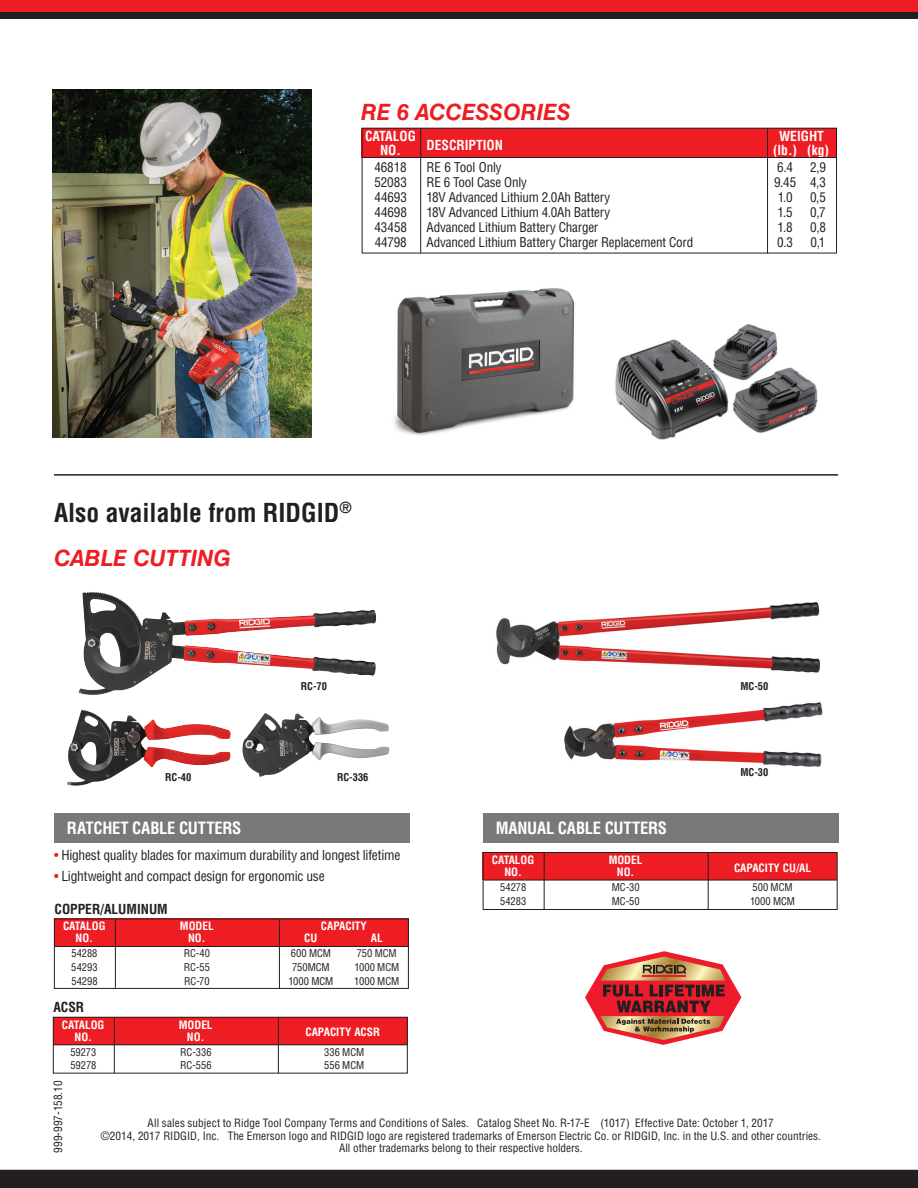
<style>
.page{position:relative;width:918px;height:1188px;background:#fff}
.page>*{position:absolute;margin:0;border:0;box-sizing:border-box;transform-origin:0 0}
.t1{font:700 condensed 25.5px "Helvetica LT Std";color:#231f20}
.t2{font:italic 700 22.5px "Helvetica LT Std";color:#ee1d23}
.t3{font:700 condensed 16.5px "Helvetica LT Std";letter-spacing:-.015em;color:#fff}
.t4{font:condensed 13.5px "Helvetica LT Std";letter-spacing:-.015em;color:#231f20}
.t5{font:700 condensed 13.5px "Helvetica LT Std";color:#fff}
.t6{font:700 condensed 13.5px "Helvetica LT Std";color:#231f20}
.t7{font:condensed 13.2px "Helvetica LT Std";letter-spacing:-.01em;color:#231f20}
.t8{font:condensed 11.25px/12.9px "Helvetica LT Std";color:#231f20;text-align:center}
.t9{font:700 condensed 11.25px "Helvetica LT Std";color:#fff}
.t10{font:condensed 10.5px "Helvetica LT Std";letter-spacing:-.005em;color:#231f20}
.t11{font:700 condensed 10.5px "Helvetica LT Std";color:#231f20}
.s1{color:#ee1d23}
</style>
<div class="page">
<div style="left:0;top:1170px;width:918px;height:18px;background:#231f20"></div>
<svg style="left:585px;top:951px;width:156px;height:94px"></svg>
<div style="left:362px;top:128px;width:475px;height:30px;background:#ee1d23"></div>
<hr style="left:420px;top:129px;width:1px;height:124px;background:#231f20">
<hr style="left:767px;top:128px;width:1px;height:125px;background:#231f20">
<hr style="left:362px;top:157px;width:474px;height:1px;background:#231f20">
<img style="left:67px;top:709px;width:163px;height:77px">
<img style="left:78px;top:592px;width:298px;height:103px">
<hr style="left:54px;top:474px;width:784px;height:2px;background:#231f20">
<div style="left:55px;top:813px;width:355px;height:29px;background:#7b7879"></div>
<div style="left:54px;top:919px;width:354px;height:27px;background:#ee1d23"></div>
<div style="left:54px;top:919px;width:355px;height:70px;border:1px solid #231f20"></div>
<hr style="left:115px;top:919px;width:1px;height:69px;background:#231f20">
<hr style="left:279px;top:919px;width:1px;height:70px;background:#231f20">
<hr style="left:55px;top:946px;width:353px;height:1px;background:#231f20">
<img style="left:496px;top:602px;width:324px;height:71px">
<div style="left:483px;top:813px;width:356px;height:29px;background:#7b7879"></div>
<div style="left:483px;top:852px;width:354px;height:28px;background:#ee1d23"></div>
<div style="left:483px;top:852px;width:355px;height:58px;border:1px solid #231f20"></div>
<hr style="left:544px;top:853px;width:1px;height:57px;background:#231f20">
<hr style="left:708px;top:853px;width:1px;height:56px;background:#231f20">
<hr style="left:484px;top:880px;width:353px;height:1px;background:#231f20">
<img style="left:53px;top:90px;width:258px;height:347px">
<img style="left:564px;top:702px;width:259px;height:65px">
<div style="left:0;top:12px;width:918px;height:7px;background:#231f20"></div>
<div style="left:0;top:0;width:918px;height:12px;background:#ee1d23"></div>
<img style="left:242px;top:713px;width:147px;height:64px">
<div style="left:53px;top:1017px;width:354px;height:27px;background:#ee1d23"></div>
<div style="left:53px;top:1017px;width:355px;height:57px;border:1px solid #231f20"></div>
<hr style="left:114px;top:1018px;width:1px;height:55px;background:#231f20">
<hr style="left:278px;top:1017px;width:1px;height:56px;background:#231f20">
<hr style="left:53px;top:1044px;width:354px;height:1px;background:#231f20">
<img style="left:615px;top:324px;width:203px;height:116px">
<img style="left:394px;top:288px;width:181px;height:147px">
<h2 class="t2" style="left:361px;top:99px;width:211px">RE 6 ACCESSORIES</h2>
<p class="t5" style="left:365px;top:128px;width:53px">CATALOG</p>
<p class="t5" style="left:779px;top:128px;width:46px">WEIGHT</p>
<p class="t5" style="left:427px;top:137px;width:78px">DESCRIPTION</p>
<p class="t5" style="left:380px;top:141px;width:22px">NO.</p>
<p class="t5" style="left:773px;top:141px;width:57px">(lb.) (kg)</p>
<p class="t7" style="left:374px;top:158px;width:34px">46818</p>
<p class="t7" style="left:427px;top:158px;width:77px">RE 6 Tool Only</p>
<p class="t7" style="left:777px;top:158px;width:17px">6.4</p>
<p class="t7" style="left:810px;top:158px;width:17px">2,9</p>
<p class="t7" style="left:375px;top:174px;width:34px">52083</p>
<p class="t7" style="left:427px;top:174px;width:102px">RE 6 Tool Case Only</p>
<p class="t7" style="left:774px;top:174px;width:53px">9.45 4,3</p>
<p class="t7" style="left:374px;top:189px;width:34px">44693</p>
<p class="t7" style="left:427px;top:189px;width:185px">18V Advanced Lithium 2.0Ah Battery</p>
<p class="t7" style="left:778px;top:189px;width:17px">1.0</p>
<p class="t7" style="left:810px;top:189px;width:17px">0,5</p>
<p class="t7" style="left:374px;top:204px;width:34px">44698</p>
<p class="t7" style="left:427px;top:204px;width:185px">18V Advanced Lithium 4.0Ah Battery</p>
<p class="t7" style="left:778px;top:204px;width:17px">1.5</p>
<p class="t7" style="left:810px;top:204px;width:17px">0,7</p>
<p class="t7" style="left:374px;top:219px;width:34px">43458</p>
<p class="t7" style="left:427px;top:219px;width:173px">Advanced Lithium Battery Charger</p>
<p class="t7" style="left:778px;top:219px;width:17px">1.8</p>
<p class="t7" style="left:810px;top:219px;width:17px">0,8</p>
<p class="t7" style="left:375px;top:234px;width:34px">44798</p>
<p class="t7" style="left:427px;top:234px;width:268px">Advanced Lithium Battery Charger Replacement Cord</p>
<p class="t7" style="left:777px;top:234px;width:17px">0.3</p>
<p class="t7" style="left:811px;top:234px;width:16px">0,1</p>
<h1 class="t1" style="left:54px;top:496px;width:299px">Also available from RIDGID<sup>®</sup></h1>
<h2 class="t2" style="left:54px;top:544px;width:178px">CABLE CUTTING</h2>
<p class="t11" style="left:301px;top:679px;width:28px">RC-70</p>
<p class="t11" style="left:740px;top:679px;width:30px">MC-50</p>
<p class="t11" style="left:165px;top:770px;width:28px">RC-40</p>
<h3 class="t3" style="left:67px;top:818px;width:176px">RATCHET CABLE CUTTERS</h3>
<p class="t11" style="left:337px;top:770px;width:33px">RC-336</p>
<p class="t4" style="left:54px;top:847px;width:348px"><span class="s1">•</span> Highest quality blades for maximum durability and longest lifetime</p>
<p class="t4" style="left:54px;top:868px;width:272px"><span class="s1">•</span> Lightweight and compact design for ergonomic use</p>
<p class="t6" style="left:55px;top:901px;width:115px">COPPER/ALUMINUM</p>
<p class="t9" style="left:63px;top:919px;width:44px">CATALOG</p>
<p class="t9" style="left:180px;top:919px;width:35px">MODEL</p>
<p class="t9" style="left:321px;top:919px;width:47px">CAPACITY</p>
<p class="t9" style="left:76px;top:931px;width:19px">NO.</p>
<p class="t9" style="left:188px;top:931px;width:19px">NO.</p>
<p class="t9" style="left:304px;top:931px;width:15px">CU</p>
<p class="t9" style="left:371px;top:931px;width:13px">AL</p>
<p class="t10" style="left:71px;top:947px;width:28px">54288</p>
<p class="t10" style="left:184px;top:947px;width:28px">RC-40</p>
<p class="t10" style="left:291px;top:947px;width:42px">600 MCM</p>
<p class="t10" style="left:357px;top:947px;width:41px">750 MCM</p>
<p class="t10" style="left:71px;top:961px;width:28px">54293</p>
<p class="t10" style="left:184px;top:961px;width:28px">RC-55</p>
<p class="t10" style="left:292px;top:961px;width:39px">750MCM</p>
<p class="t10" style="left:354px;top:961px;width:46px">1000 MCM</p>
<p class="t10" style="left:71px;top:974px;width:28px">54298</p>
<p class="t10" style="left:184px;top:974px;width:27px">RC-70</p>
<p class="t10" style="left:288px;top:974px;width:46px">1000 MCM</p>
<p class="t10" style="left:354px;top:974px;width:46px">1000 MCM</p>
<p class="t6" style="left:53px;top:999px;width:32px">ACSR</p>
<p class="t9" style="left:62px;top:1018px;width:44px">CATALOG</p>
<p class="t9" style="left:179px;top:1018px;width:35px">MODEL</p>
<p class="t9" style="left:305px;top:1025px;width:76px">CAPACITY ACSR</p>
<p class="t9" style="left:74px;top:1030px;width:19px">NO.</p>
<p class="t9" style="left:187px;top:1030px;width:19px">NO.</p>
<p class="t10" style="left:70px;top:1045px;width:28px">59273</p>
<p class="t10" style="left:180px;top:1045px;width:33px">RC-336</p>
<p class="t10" style="left:324px;top:1045px;width:42px">336 MCM</p>
<p class="t10" style="left:70px;top:1059px;width:27px">59278</p>
<p class="t10" style="left:180px;top:1059px;width:33px">RC-556</p>
<p class="t10" style="left:324px;top:1059px;width:42px">556 MCM</p>
<p class="t11" style="left:740px;top:766px;width:30px">MC-30</p>
<h3 class="t3" style="left:496px;top:818px;width:173px">MANUAL CABLE CUTTERS</h3>
<p class="t9" style="left:492px;top:853px;width:44px">CATALOG</p>
<p class="t9" style="left:609px;top:853px;width:35px">MODEL</p>
<p class="t9" style="left:734px;top:860px;width:79px">CAPACITY CU/AL</p>
<p class="t9" style="left:504px;top:865px;width:19px">NO.</p>
<p class="t9" style="left:617px;top:865px;width:19px">NO.</p>
<p class="t10" style="left:500px;top:881px;width:28px">54278</p>
<p class="t10" style="left:612px;top:881px;width:29px">MC-30</p>
<p class="t10" style="left:753px;top:881px;width:42px">500 MCM</p>
<p class="t10" style="left:500px;top:894px;width:28px">54283</p>
<p class="t10" style="left:612px;top:894px;width:30px">MC-50</p>
<p class="t10" style="left:750px;top:894px;width:46px">1000 MCM</p>
<p class="t8" style="left:51px;top:1153px;width:74px;rotate:-90deg">999-997-158.10</p>
<p class="t8" style="left:101px;top:1116px;width:722px">All sales subject to Ridge Tool Company Terms and Conditions of Sales. Catalog Sheet No. R-17-E (1017) Effective Date: October 1, 2017<br>©2014, 2017 RIDGID, Inc. The Emerson logo and RIDGID logo are registered trademarks of Emerson Electric Co. or RIDGID, Inc. in the U.S. and other countries.</p>
<p class="t8" style="left:339px;top:1141px;width:245px">All other trademarks belong to their respective holders.</p>
</div>
